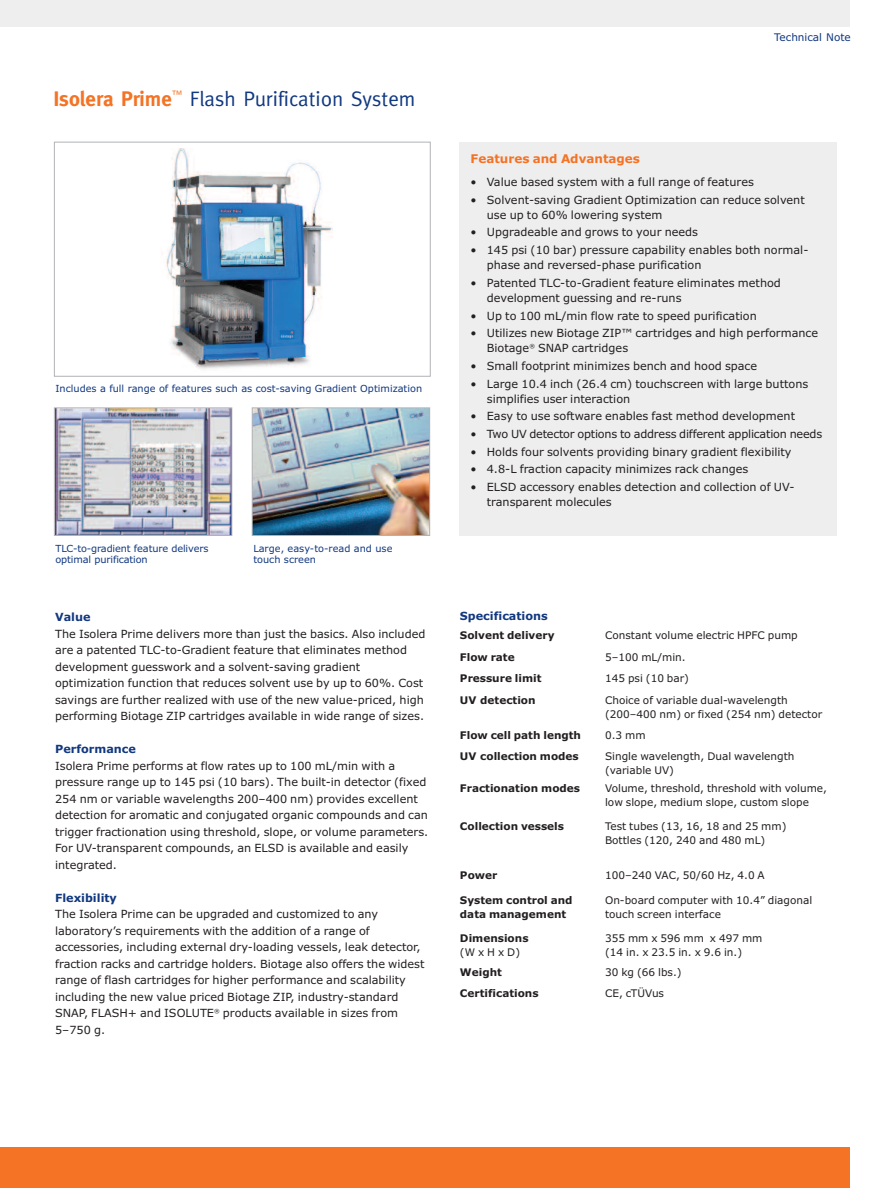
<style>
.page{position:relative;width:891px;height:1188px;background:#fff}
.page>*{position:absolute;margin:0;border:0;box-sizing:border-box;transform-origin:0 0}
.t1{font:21px "Meta";color:#113880}
.t2{font:700 12px "Verdana";color:#f47325}
.t3{font:11.25px/16.5px "Verdana";color:#231f20}
.t4{font:11.25px "Verdana";letter-spacing:-.02em;color:#231f20}
.t5{font:700 11.25px "Verdana";color:#113880}
.t6{font:10.5px/13.5px "Verdana";color:#231f20}
.t7{font:700 10.5px/13.5px "Verdana";color:#231f20}
.t8{font:10.5px "Verdana";color:#113880}
.t9{font:9.75px/10.5px "Verdana";color:#113880}
.s1{font-weight:700;color:#f47325}
</style>
<div class="page">
<div style="left:0;top:0;width:850px;height:27px;background:#eeeeef"></div>
<div style="left:0;top:1148px;width:850px;height:40px;background:#f47325"></div>
<img style="left:56px;top:409px;width:174px;height:125px">
<div style="left:54px;top:407px;width:178px;height:129px;border:1px solid #b2b3b7"></div>
<img style="left:254px;top:409px;width:174px;height:125px">
<div style="left:252px;top:407px;width:178px;height:129px;border:1px solid #b2b3b7"></div>
<div style="left:459px;top:142px;width:378px;height:393px;background:#eeeeef"></div>
<img style="left:162px;top:148px;width:171px;height:222px">
<div style="left:54px;top:142px;width:377px;height:235px;border:1px solid #b2b3b7"></div>
<h1 class="t1" style="left:54px;top:87px;width:363px"><span class="s1">Isolera Prime</span><sup>™</sup> Flash Purification System</h1>
<p class="t9" style="left:56px;top:383px;width:368px">Includes a full range of features such as cost-saving Gradient Optimization</p>
<p class="t9" style="left:55px;top:544px;width:155px">TLC-to-gradient feature delivers optimal purification</p>
<p class="t9" style="left:253px;top:544px;width:141px">Large, easy-to-read and use touch screen</p>
<p class="t5" style="left:55px;top:611px;width:37px">Value</p>
<p class="t3" style="left:55px;top:626px;width:372px">The Isolera Prime delivers more than just the basics. Also included are a patented TLC-to-Gradient feature that eliminates method development guesswork and a solvent-saving gradient optimization function that reduces solvent use by up to 60%. Cost savings are further realized with use of the new value-priced, high performing Biotage ZIP cartridges available in wide range of sizes.</p>
<p class="t5" style="left:55px;top:743px;width:82px">Performance</p>
<p class="t3" style="left:55px;top:758px;width:375px">Isolera Prime performs at flow rates up to 100 mL/min with a pressure range up to 145 psi (10 bars). The built-in detector (fixed 254 nm or variable wavelengths 200–400 nm) provides excellent detection for aromatic and conjugated organic compounds and can trigger fractionation using threshold, slope, or volume parameters.<br>For UV-transparent compounds, an ELSD is available and easily integrated.</p>
<p class="t5" style="left:55px;top:891px;width:63px">Flexibility</p>
<p class="t3" style="left:55px;top:906px;width:371px">The Isolera Prime can be upgraded and customized to any laboratory’s requirements with the addition of a range of accessories, including external dry-loading vessels, leak detector, fraction racks and cartridge holders. Biotage also offers the widest range of flash cartridges for higher performance and scalability including the new value priced Biotage ZIP, industry-standard SNAP, FLASH+ and ISOLUTE<sup>®</sup> products available in sizes from 5–750 g.</p>
<p class="t8" style="left:774px;top:32px;width:78px">Technical Note</p>
<p class="t2" style="left:471px;top:152px;width:171px">Features and Advantages</p>
<p class="t3" style="left:471px;top:174px;width:285px">• Value based system with a full range of features</p>
<p class="t3" style="left:487px;top:192px;width:320px;line-height:15px;text-indent:-16px">• Solvent-saving Gradient Optimization can reduce solvent use up to 60% lowering system</p>
<p class="t3" style="left:471px;top:224px;width:229px">• Upgradeable and grows to your needs</p>
<p class="t3" style="left:487px;top:243px;width:323px;line-height:15px;text-indent:-16px">• 145 psi (10 bar) pressure capability enables both normal&shy;phase and reversed-phase purification</p>
<p class="t3" style="left:487px;top:275px;width:296px;line-height:15px;text-indent:-16px">• Patented TLC-to-Gradient feature eliminates method development guessing and re-runs</p>
<p class="t3" style="left:471px;top:307px;width:288px">• Up to 100 mL/min flow rate to speed purification</p>
<p class="t3" style="left:487px;top:326px;width:333px;line-height:15px;text-indent:-16px">• Utilizes new Biotage ZIP™ cartridges and high performance<br>Biotage<sup>®</sup> SNAP cartridges</p>
<p class="t3" style="left:471px;top:358px;width:288px">• Small footprint minimizes bench and hood space</p>
<p class="t3" style="left:487px;top:376px;width:323px;line-height:15px;text-indent:-16px">• Large 10.4 inch (26.4 cm) touchscreen with large buttons simplifies user interaction</p>
<p class="t3" style="left:471px;top:408px;width:326px">• Easy to use software enables fast method development</p>
<p class="t4" style="left:471px;top:428px;width:353px">• Two UV detector options to address different application needs</p>
<p class="t3" style="left:471px;top:444px;width:323px">• Holds four solvents providing binary gradient flexibility</p>
<p class="t3" style="left:471px;top:461px;width:279px">• 4.8-L fraction capacity minimizes rack changes</p>
<p class="t3" style="left:487px;top:480px;width:309px;line-height:15px;text-indent:-16px">• ELSD accessory enables detection and collection of UV&shy;transparent molecules</p>
<p class="t5" style="left:460px;top:609px;width:89px">Specifications</p>
<p class="t7" style="left:460px;top:629px;width:96px">Solvent delivery</p>
<p class="t6" style="left:605px;top:629px;width:194px">Constant volume electric HPFC pump</p>
<p class="t7" style="left:460px;top:650px;width:56px">Flow rate</p>
<p class="t6" style="left:605px;top:650px;width:82px">5–100 mL/min.</p>
<p class="t7" style="left:460px;top:672px;width:83px">Pressure limit</p>
<p class="t6" style="left:605px;top:672px;width:85px">145 psi (10 bar)</p>
<p class="t7" style="left:460px;top:694px;width:77px">UV detection</p>
<p class="t6" style="left:605px;top:694px;width:219px">Choice of variable dual-wavelength (200–400 nm) or fixed (254 nm) detector</p>
<p class="t7" style="left:460px;top:728px;width:123px">Flow cell path length</p>
<p class="t6" style="left:605px;top:728px;width:42px">0.3 mm</p>
<p class="t7" style="left:460px;top:750px;width:120px">UV collection modes</p>
<p class="t6" style="left:605px;top:750px;width:191px">Single wavelength, Dual wavelength (variable UV)</p>
<p class="t7" style="left:460px;top:782px;width:122px">Fractionation modes</p>
<p class="t6" style="left:605px;top:782px;width:223px">Volume, threshold, threshold with volume, low slope, medium slope, custom slope</p>
<p class="t7" style="left:460px;top:820px;width:106px">Collection vessels</p>
<p class="t6" style="left:605px;top:820px;width:183px">Test tubes (13, 16, 18 and 25 mm)<br>Bottles (120, 240 and 480 mL)</p>
<p class="t7" style="left:460px;top:868px;width:39px">Power</p>
<p class="t6" style="left:605px;top:868px;width:161px">100–240 VAC, 50/60 Hz, 4.0 A</p>
<p class="t7" style="left:460px;top:894px;width:114px">System control and data management</p>
<p class="t6" style="left:605px;top:894px;width:209px">On-board computer with 10.4” diagonal touch screen interface</p>
<p class="t7" style="left:460px;top:932px;width:70px">Dimensions</p>
<p class="t6" style="left:460px;top:945px;width:62px">(WxHxD)</p>
<p class="t6" style="left:605px;top:932px;width:159px">355 mm x 596 mm x 497 mm (14 in. x 23.5 in. x 9.6 in.)</p>
<p class="t7" style="left:460px;top:965px;width:44px">Weight</p>
<p class="t6" style="left:605px;top:965px;width:78px">30 kg (66 lbs.)</p>
<p class="t7" style="left:460px;top:987px;width:80px">Certifications</p>
<p class="t6" style="left:605px;top:987px;width:61px">CE, cTÜVus</p>
</div>
